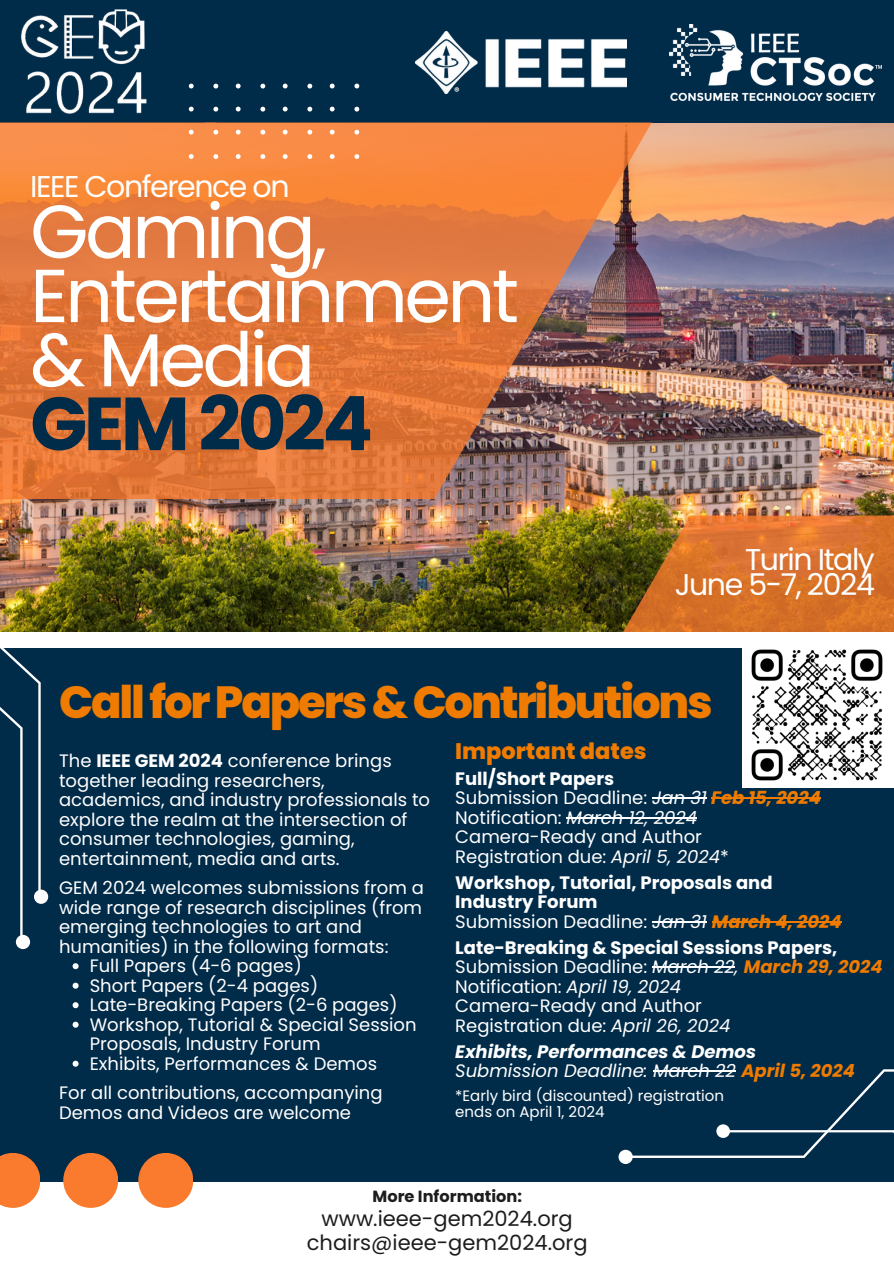
<style>
.page{position:relative;width:894px;height:1264px;background:#fff}
.page>*{position:absolute;margin:0;border:0;box-sizing:border-box;transform-origin:0 0}
.t1{font:75px/64.2px "Poppins";letter-spacing:-.05em;color:#fff}
.t2{font:700 75px "Poppins";letter-spacing:-.05em;color:#002b49}
.t3{font:800 45px "Poppins";letter-spacing:-.05em;color:#ef7b00}
.t4{font:30px "Poppins";letter-spacing:-.05em;color:#fff}
.t5{font:800 22.5px "Poppins";color:#ef7b00}
.t6{font:21px/24.8px "Poppins";color:#1e1d1d;text-align:center}
.t7{font:18px/19.5px "Poppins";color:#fff}
.t8{font:700 18px/19.5px "Poppins";color:#fff}
.t9{font:italic 700 18px/19.5px "Poppins";color:#fff}
.t10{font:700 16.2px "Poppins";color:#1e1d1d}
.t11{font:15px/16px "Poppins";color:#fff}
.s1{font-weight:700}
.s2{font-style:italic}
.s3{font-weight:700;font-style:italic;color:#ef7b00}
.s4{font-weight:400}
.s5{font-weight:400;font-style:italic}
.s6{font-style:italic;color:#ef7b00}
.s7{color:#ef7b00}
</style>
<div class="page">
<img style="left:48px;top:123px;width:845px;height:509px">
<div style="left:0;top:648px;width:893px;height:533px;background:#002b49"></div>
<div style="left:0;top:0;width:893px;height:123px;background:#002b49"></div>
<svg style="left:0;top:1153px;width:40px;height:54px;background:#e77d3c"></svg>
<div style="left:63px;top:1152px;width:55px;height:55px;background:#fa7b2d;border-radius:50%"></div>
<div style="left:138px;top:1152px;width:55px;height:55px;background:#fa7b2d;border-radius:50%"></div>
<img style="left:415px;top:32px;width:211px;height:62px">
<img style="left:669px;top:24px;width:211px;height:77px">
<hr style="left:651px;top:797px;width:55px;height:1px;background:#fff">
<hr style="left:711px;top:797px;width:109px;height:1px;background:#ef7b00">
<hr style="left:566px;top:816px;width:131px;height:2px;background:#fff">
<hr style="left:651px;top:920px;width:55px;height:2px;background:#fff">
<hr style="left:711px;top:920px;width:130px;height:2px;background:#ef7b00">
<hr style="left:651px;top:966px;width:83px;height:1px;background:#fff">
<img style="left:725px;top:648px;width:168px;height:151px">
<img style="left:0;top:499px;width:48px;height:450px">
<img style="left:434px;top:122px;width:217px;height:377px">
<svg style="left:19px;top:122px;width:415px;height:377px;background:#e5793a"></svg>
<svg style="left:0;top:122px;width:19px;height:377px;background:#e97c3c"></svg>
<svg style="left:622px;top:515px;width:201px;height:117px;background:#c46d27"></svg>
<svg style="left:823px;top:515px;width:70px;height:117px;background:#d77029"></svg>
<svg style="left:73px;top:963px;width:6px;height:6px"></svg>
<svg style="left:73px;top:982px;width:6px;height:6px"></svg>
<svg style="left:73px;top:1002px;width:6px;height:6px"></svg>
<svg style="left:73px;top:1021px;width:6px;height:6px"></svg>
<svg style="left:73px;top:1060px;width:6px;height:6px"></svg>
<svg style="left:618px;top:1069px;width:275px;height:113px"></svg>
<svg style="left:189px;top:84px;width:170px;height:75px"></svg>
<img style="left:21px;top:9px;width:126px;height:105px">
<p class="t4" style="left:30px;top:166px;width:261px">IEEE Conference on</p>
<p class="t1" style="left:30px;top:199px;width:490px">Gaming,<br>Entertainment</p>
<p class="t1" style="left:30px;top:328px;width:286px">&amp; Media</p>
<h6 class="t2" style="left:30px;top:371px;width:344px">GEM 2024</h6>
<h6 class="t4" style="left:745px;top:538px;width:131px">Turin Italy</h6>
<h4 class="t4" style="left:674px;top:563px;width:202px">June 5-7, 2024</h4>
<p class="t3" style="left:59px;top:671px;width:655px">CallforPapers&amp;Contributions</p>
<h3 class="t7" style="left:59px;top:751px;width:372px">The <span class="s1">IEEE GEM 2024</span> conference brings together leading researchers, academics, and industry professionals to explore the realm at the intersection of consumer technologies, gaming, entertainment, media and arts.</h3>
<p class="t7" style="left:59px;top:878px;width:366px">GEM 2024 welcomes submissions from a wide range of research disciplines (from emerging technologies to art and humanities) in the following formats:</p>
<p class="t7" style="left:90px;top:956px;width:213px">Full Papers (4-6 pages)</p>
<h2 class="t7" style="left:90px;top:975px;width:230px">Short Papers (2-4 pages)</h2>
<h6 class="t7" style="left:90px;top:995px;width:309px">Late-Breaking Papers (2-6 pages)</h6>
<h6 class="t7" style="left:90px;top:1014px;width:328px">Workshop, Tutorial &amp; Special Session<br>Proposals, Industry Forum</h6>
<p class="t7" style="left:90px;top:1053px;width:289px">Exhibits, Performances &amp; Demos</p>
<p class="t7" style="left:59px;top:1082px;width:325px">For all contributions, accompanying<br>Demos and Videos are welcome</p>
<p class="t5" style="left:455px;top:735px;width:193px">Important dates</p>
<p class="t7" style="left:455px;top:768px;width:367px"><span class="s1">Full/Short Papers<br></span>Submission Deadline: <span class="s2">Jan 31</span> <span class="s3">Feb 15, 2024<br></span>Notification: <span class="s2">March 12, 2024<br></span>Camera-Ready and Author<br>Registration due: <span class="s2">April 5, 2024</span>*</p>
<p class="t8" style="left:455px;top:872px;width:387px">Workshop, Tutorial, Proposals and<br>Industry Forum<br><span class="s4">Submission Deadline:</span> <span class="s5">Jan 31</span> <span class="s6">March 4, 2024</span></p>
<h3 class="t7" style="left:455px;top:937px;width:429px"><span class="s1">Late-Breaking &amp; Special Sessions Papers, </span>Submission Deadline: <span class="s2">March 22,</span> <span class="s3">March 29, 2024<br></span>Notification: <span class="s2">April 19, 2024<br></span>Camera-Ready and Author<br>Registration due: <span class="s2">April 26, 2024</span></h3>
<p class="t9" style="left:455px;top:1041px;width:401px">Exhibits, Performances &amp; Demos<br><span class="s4">Submission Deadline: March 22</span> <span class="s7">April 5, 2024</span></p>
<p class="t11" style="left:455px;top:1087px;width:270px">*Early bird (discounted) registration ends on April 1, 2024</p>
<h6 class="t10" style="left:372px;top:1184px;width:151px">More Information:</h6>
<h6 class="t6" style="left:307px;top:1205px;width:282px">www.ieee-gem2024.org chairs@ieee-gem2024.org</h6>
</div>
